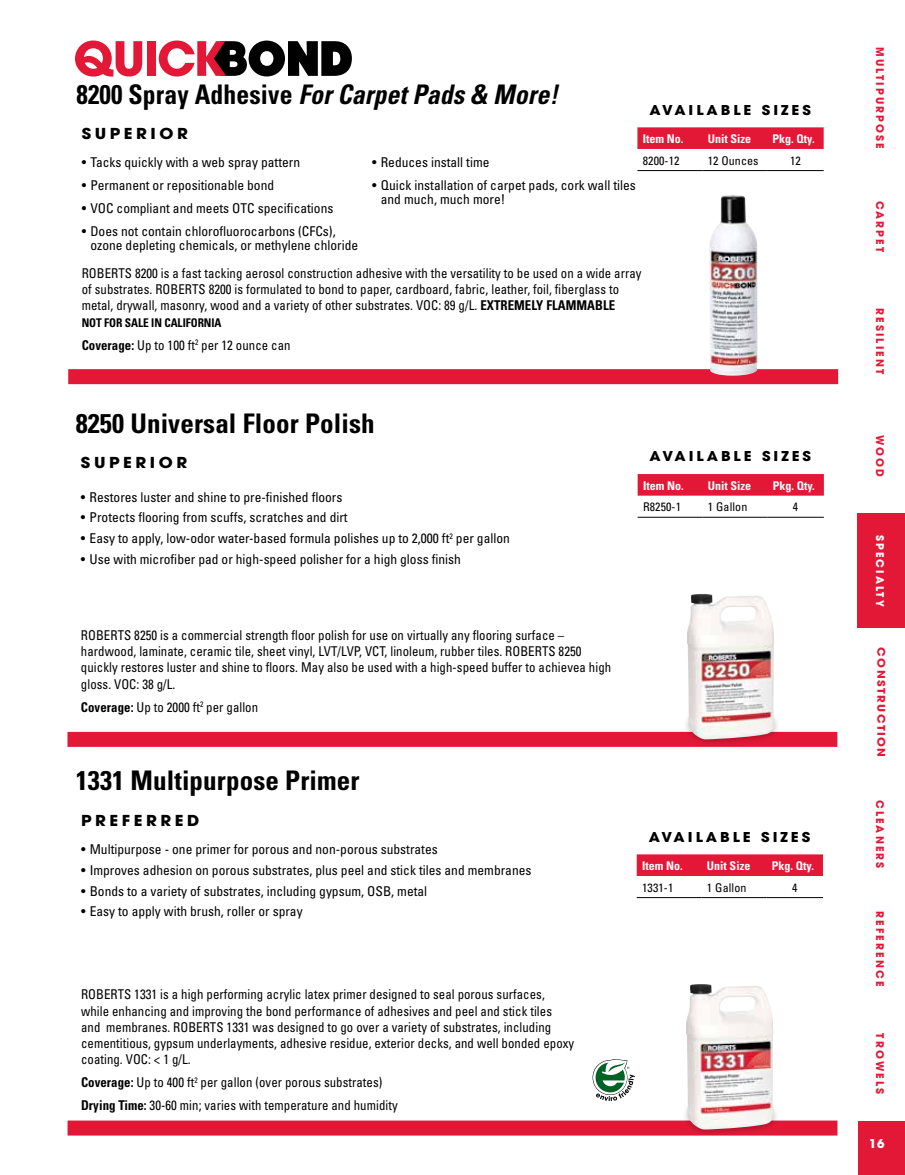
<style>
.page{position:relative;width:905px;height:1175px;background:#fff}
.page>*{position:absolute;margin:0;border:0;box-sizing:border-box;transform-origin:0 0}
.t1{font:700 condensed 27px "Univers";letter-spacing:.005em;color:#000}
.t2{font:italic 700 condensed 27px "Univers";letter-spacing:.005em;color:#000;scale:.95 1}
.t3{font:700 15px "Avant Garde";letter-spacing:.215em;color:#000;scale:1.1 1}
.t4{font:condensed 13.5px/16.2px "Univers";letter-spacing:.005em;color:#000;scale:.95 1}
.t5{font:condensed 13.5px/14.2px "Univers";letter-spacing:.005em;color:#000}
.t6{font:700 13.5px "Avant Garde";letter-spacing:.2em;color:#000;scale:1.1 1}
.t7{font:700 condensed 12px "Univers";color:#fff}
.t8{font:condensed 12px "Univers";letter-spacing:.01em;color:#000}
.t9{font:700 condensed 12px "Univers";letter-spacing:-.005em;color:#000;scale:.95 1}
.t10{font:700 12px "Avant Garde";color:#fff}
.t11{font:700 10.5px "Avant Garde";letter-spacing:.2em;color:#e31837}
.t12{font:700 10.5px "Avant Garde";letter-spacing:.125em;color:#e31837;scale:1.1 1}
.t13{font:700 10.5px "Avant Garde";letter-spacing:.2em;color:#fff}
.s1{font-style:normal}
.s2{font-weight:700}
</style>
<div class="page">
<div style="left:857px;top:513px;width:47px;height:115px;background:#e31837"></div>
<div style="left:68px;top:369px;width:770px;height:15px;background:#e31837"></div>
<div style="left:637px;top:127px;width:186px;height:22px;background:#e31837"></div>
<hr style="left:637px;top:170px;width:65px;height:1px;background:#000">
<hr style="left:702px;top:170px;width:65px;height:1px;background:#000">
<hr style="left:767px;top:170px;width:56px;height:1px;background:#000">
<svg style="left:75px;top:41px;width:67px;height:36px"></svg>
<div style="left:147px;top:41px;width:9px;height:35px;background:#e31837"></div>
<svg style="left:159px;top:40px;width:193px;height:36px"></svg>
<img style="left:709px;top:195px;width:49px;height:181px">
<div style="left:68px;top:1120px;width:769px;height:15px;background:#e31837"></div>
<div style="left:636px;top:854px;width:187px;height:22px;background:#e31837"></div>
<hr style="left:636px;top:897px;width:65px;height:1px;background:#000">
<hr style="left:701px;top:897px;width:65px;height:1px;background:#000">
<hr style="left:766px;top:897px;width:57px;height:1px;background:#000">
<div style="left:681px;top:1087px;width:98px;height:49px;background:#000;opacity:.45"></div>
<img style="left:686px;top:984px;width:87px;height:145px">
<svg style="left:592px;top:1059px;width:43px;height:42px"></svg>
<div style="left:637px;top:474px;width:186px;height:21px;background:#e31837"></div>
<hr style="left:637px;top:517px;width:65px;height:1px;background:#000">
<hr style="left:702px;top:517px;width:65px;height:1px;background:#000">
<hr style="left:767px;top:517px;width:56px;height:1px;background:#000">
<div style="left:67px;top:732px;width:770px;height:15px;background:#e31837"></div>
<div style="left:682px;top:697px;width:98px;height:49px;background:#000;opacity:.45"></div>
<img style="left:686px;top:594px;width:88px;height:145px">
<div style="left:857px;top:1120px;width:47px;height:54px;background:#e31837"></div>
<h1 class="t2" style="left:76px;top:78px;width:508px"><span class="s1">8200 Spray Adhesive</span> For Carpet Pads &amp; More!</h1>
<p class="t3" style="left:82px;top:124px;width:98px">SUPERIOR</p>
<p class="t5" style="left:82px;top:155px;width:220px">• Tacks quickly with a web spray pattern</p>
<p class="t5" style="left:82px;top:178px;width:194px">• Permanent or repositionable bond</p>
<p class="t5" style="left:82px;top:200px;width:253px">• VOC compliant and meets OTC specifications</p>
<p class="t5" style="left:90px;top:223px;width:269px;text-indent:-9px">• Does not contain chlorofluorocarbons (CFCs), ozone depleting chemicals, or methylene chloride</p>
<p class="t5" style="left:372px;top:155px;width:119px">• Reduces install time</p>
<p class="t5" style="left:381px;top:178px;width:256px;text-indent:-9px">• Quick installation of carpet pads, cork wall tiles and much, much more!</p>
<p class="t6" style="left:649px;top:101px;width:148px">AVAILABLE SIZES</p>
<p class="t7" style="left:642px;top:131px;width:42px">Item No.</p>
<p class="t7" style="left:707px;top:131px;width:45px">Unit Size</p>
<p class="t7" style="left:772px;top:131px;width:44px">Pkg. Qty.</p>
<p class="t8" style="left:642px;top:153px;width:38px">8200-12</p>
<p class="t8" style="left:707px;top:153px;width:52px">12 Ounces</p>
<p class="t8" style="left:790px;top:153px;width:12px">12</p>
<p class="t4" style="left:82px;top:265px;width:591px">ROBERTS 8200 is a fast tacking aerosol construction adhesive with the versatility to be used on a wide array of substrates. ROBERTS 8200 is formulated to bond to paper, cardboard, fabric, leather, foil, fiberglass to metal, drywall, masonry, wood and a variety of other substrates. VOC: 89 g/L. <span class="s2">EXTREMELY FLAMMABLE</span></p>
<p class="t9" style="left:82px;top:315px;width:149px">NOT FOR SALE IN CALIFORNIA</p>
<p class="t4" style="left:82px;top:336px;width:221px"><span class="s2">Coverage:</span> Up to 100 ft<sup>2</sup> per 12 ounce can</p>
<h1 class="t1" style="left:76px;top:407px;width:300px">8250 Universal Floor Polish</h1>
<p class="t3" style="left:81px;top:453px;width:98px">SUPERIOR</p>
<p class="t6" style="left:649px;top:447px;width:148px">AVAILABLE SIZES</p>
<p class="t5" style="left:81px;top:489px;width:263px">• Restores luster and shine to pre-finished floors</p>
<p class="t5" style="left:81px;top:510px;width:268px">• Protects flooring from scuffs, scratches and dirt</p>
<p class="t5" style="left:81px;top:531px;width:430px">• Easy to apply, low-odor water-based formula polishes up to 2,000 ft<sup>2</sup> per gallon</p>
<p class="t5" style="left:81px;top:551px;width:381px">• Use with microfiber pad or high-speed polisher for a high gloss finish</p>
<p class="t4" style="left:81px;top:627px;width:559px">ROBERTS 8250 is a commercial strength floor polish for use on virtually any flooring surface – hardwood, laminate, ceramic tile, sheet vinyl, LVT/LVP, VCT, linoleum, rubber tiles. ROBERTS 8250 quickly restores luster and shine to floors. May also be used with a high-speed buffer to achievea high gloss. VOC: 38 g/L.</p>
<p class="t4" style="left:81px;top:698px;width:188px"><span class="s2">Coverage:</span> Up to 2000 ft<sup>2</sup> per gallon</p>
<h1 class="t1" style="left:76px;top:764px;width:285px">1331 Multipurpose Primer</h1>
<p class="t3" style="left:81px;top:810px;width:109px">PREFERRED</p>
<p class="t5" style="left:81px;top:842px;width:358px">• Multipurpose - one primer for porous and non-porous substrates</p>
<p class="t5" style="left:81px;top:863px;width:452px">• Improves adhesion on porous substrates, plus peel and stick tiles and membranes</p>
<p class="t5" style="left:81px;top:883px;width:348px">• Bonds to a variety of substrates, including gypsum, OSB, metal</p>
<p class="t5" style="left:81px;top:904px;width:223px">• Easy to apply with brush, roller or spray</p>
<p class="t4" style="left:81px;top:986px;width:520px">ROBERTS 1331 is a high performing acrylic latex primer designed to seal porous surfaces, while enhancing and improving the bond performance of adhesives and peel and stick tiles and membranes. ROBERTS 1331 was designed to go over a variety of substrates, including cementitious, gypsum underlayments, adhesive residue, exterior decks, and well bonded epoxy coating. VOC: &lt; 1 g/L.</p>
<p class="t4" style="left:81px;top:1070px;width:335px;line-height:23px"><span class="s2">Coverage:</span> Up to 400 ft<sup>2</sup> per gallon (over porous substrates)<br><span class="s2">Drying Time:</span> 30-60 min; varies with temperature and humidity</p>
<p class="t7" style="left:643px;top:478px;width:42px">Item No.</p>
<p class="t7" style="left:707px;top:478px;width:45px">Unit Size</p>
<p class="t7" style="left:772px;top:478px;width:44px">Pkg. Qty.</p>
<p class="t8" style="left:643px;top:499px;width:40px">R8250-1</p>
<p class="t8" style="left:707px;top:499px;width:41px">1 Gallon</p>
<p class="t8" style="left:792px;top:499px;width:7px">4</p>
<p class="t6" style="left:648px;top:827px;width:148px">AVAILABLE SIZES</p>
<p class="t7" style="left:642px;top:858px;width:42px">Item No.</p>
<p class="t7" style="left:707px;top:858px;width:45px">Unit Size</p>
<p class="t7" style="left:771px;top:858px;width:44px">Pkg. Qty.</p>
<p class="t8" style="left:642px;top:879px;width:33px">1331-1</p>
<p class="t8" style="left:707px;top:879px;width:41px">1 Gallon</p>
<p class="t8" style="left:792px;top:879px;width:7px">4</p>
<p class="t11" style="left:886px;top:47px;width:103px;rotate:90deg">MULTIPURPOSE</p>
<p class="t11" style="left:886px;top:201px;width:53px;rotate:90deg">CARPET</p>
<p class="t11" style="left:886px;top:308px;width:67px;rotate:90deg">RESILIENT</p>
<p class="t11" style="left:886px;top:435px;width:44px;rotate:90deg">WOOD</p>
<p class="t13" style="left:886px;top:534px;width:73px;rotate:90deg">SPECIALTY</p>
<p class="t12" style="left:888px;top:647px;width:101px;rotate:90deg">CONSTRUCTION</p>
<p class="t11" style="left:886px;top:799px;width:70px;rotate:90deg">CLEANERS</p>
<p class="t11" style="left:886px;top:911px;width:76px;rotate:90deg">REFERENCE</p>
<p class="t11" style="left:886px;top:1033px;width:62px;rotate:90deg">TROWELS</p>
<p class="t10" style="left:869px;top:1135px;width:17px">16</p>
</div>
